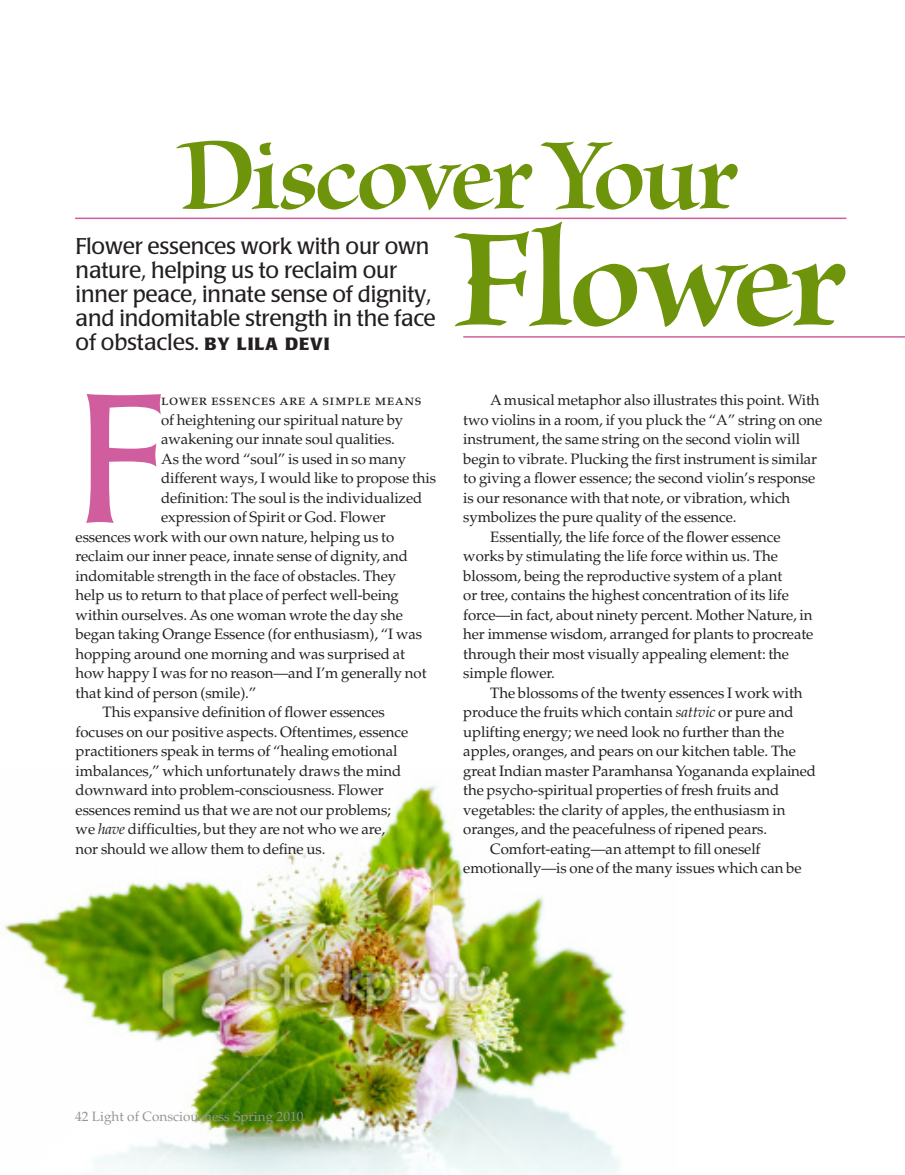
<style>
.page{position:relative;width:905px;height:1175px;background:#fff}
.page>*{position:absolute;margin:0;border:0;box-sizing:border-box;transform-origin:0 0}
.Main_text_Drop_Cap{font:179.85px "Laudatio BQ";color:#d05e9e}
.t1{font:154.5px "Brioso Pro Bold Disp";letter-spacing:-.025em;color:#6e940b}
.t2{font:112.5px "Brioso Pro Bold Disp";letter-spacing:-.03em;color:#6e940b}
.Main_text_No_Indent{font:22.5px/24px "Laudatio BQ";letter-spacing:-.01em;color:#231f20}
.Main_text{font:15px/19.5px "Palatino LT Std";letter-spacing:-.01em;color:#231f20}
.Main_text_Drop_Cap-2{font:15px "Palatino LT Std";letter-spacing:-.01em;color:#231f20}
.t3{font:13.5px "Palatino LT Std";color:#939598}
.s1{font-weight:700;font-size:17.55px}
.s2{font-style:italic}
</style>
<div class="page">
<img style="left:5px;top:785px;width:623px;height:389px">
<hr style="left:463px;top:336px;width:441px;height:2px;background:#d05e9e">
<hr style="left:75px;top:218px;width:771px;height:1px;background:#d05e9e">
<p class="t2" style="left:178px;top:116px;width:562px">Discover Your</p>
<p class="t1" style="left:452px;top:199px;width:396px">Flower</p>
<p class="Main_text_No_Indent" style="left:76px;top:234px;width:362px">Flower essences work with our own nature, helping us to reclaim our inner peace, innate sense of dignity, and indomitable strength in the face of obstacles. <span class="s1">BY LILA DEVI</span></p>
<p class="Main_text_Drop_Cap" style="left:76px;top:359px;width:88px">F</p>
<p class="Main_text_Drop_Cap-2" style="left:161px;top:391px;width:262px">lower essences are a simple means</p>
<p class="Main_text_Drop_Cap-2" style="left:161px;top:411px;width:243px">of heightening our spiritual nature by</p>
<p class="Main_text_Drop_Cap-2" style="left:161px;top:430px;width:235px">awakening our innate soul qualities.</p>
<p class="Main_text_Drop_Cap-2" style="left:161px;top:450px;width:246px">As the word “soul” is used in so many</p>
<p class="Main_text_Drop_Cap-2" style="left:161px;top:469px;width:276px">different ways, I would like to propose this</p>
<p class="Main_text_Drop_Cap-2" style="left:161px;top:489px;width:263px">definition: The soul is the individualized</p>
<p class="Main_text_Drop_Cap-2" style="left:161px;top:508px;width:226px">expression of Spirit or God. Flower</p>
<p class="Main_text_Drop_Cap-2" style="left:76px;top:528px;width:320px">essences work with our own nature, helping us to</p>
<p class="Main_text_Drop_Cap-2" style="left:76px;top:547px;width:334px">reclaim our inner peace, innate sense of dignity, and</p>
<p class="Main_text_Drop_Cap-2" style="left:76px;top:567px;width:322px">indomitable strength in the face of obstacles. They</p>
<p class="Main_text_Drop_Cap-2" style="left:76px;top:586px;width:325px">help us to return to that place of perfect well-being</p>
<p class="Main_text_Drop_Cap-2" style="left:76px;top:606px;width:329px">within ourselves. As one woman wrote the day she</p>
<p class="Main_text_Drop_Cap-2" style="left:76px;top:625px;width:348px">began taking Orange Essence (for enthusiasm), “I was</p>
<p class="Main_text_Drop_Cap-2" style="left:76px;top:645px;width:331px">hopping around one morning and was surprised at</p>
<p class="Main_text_Drop_Cap-2" style="left:76px;top:664px;width:352px">how happy I was for no reason—and I’m generally not</p>
<p class="Main_text_Drop_Cap-2" style="left:76px;top:684px;width:182px">that kind of person (smile).”</p>
<p class="Main_text" style="left:76px;top:702px;width:334px;text-indent:27px">This expansive definition of flower essences focuses on our positive aspects. Oftentimes, essence practitioners speak in terms of “healing emotional imbalances,” which unfortunately draws the mind downward into problem-consciousness. Flower essences remind us that we are not our problems; we <span class="s2">have</span> difficulties, but they are not who we are, nor should we allow them to define us.</p>
<p class="Main_text" style="left:463px;top:390px;width:360px;text-indent:27px">A musical metaphor also illustrates this point. With two violins in a room, if you pluck the “A” string on one instrument, the same string on the second violin will begin to vibrate. Plucking the first instrument is similar to giving a flower essence; the second violin’s response is our resonance with that note, or vibration, which symbolizes the pure quality of the essence.</p>
<p class="Main_text" style="left:463px;top:527px;width:351px;text-indent:27px">Essentially, the life force of the flower essence works by stimulating the life force within us. The blossom, being the reproductive system of a plant<br>or tree, contains the highest concentration of its life force—in fact, about ninety percent. Mother Nature, in her immense wisdom, arranged for plants to procreate through their most visually appealing element: the simple flower.</p>
<p class="Main_text" style="left:463px;top:683px;width:354px;text-indent:27px">The blossoms of the twenty essences I work with produce the fruits which contain <span class="s2">sattvic</span> or pure and uplifting energy; we need look no further than the apples, oranges, and pears on our kitchen table. The great Indian master Paramhansa Yogananda explained the psycho-spiritual properties of fresh fruits and vegetables: the clarity of apples, the enthusiasm in oranges, and the peacefulness of ripened pears.</p>
<p class="Main_text" style="left:463px;top:839px;width:340px;text-indent:27px">Comfort-eating—an attempt to fill oneself emotionally—is one of the many issues which can be</p>
<p class="t3" style="left:75px;top:1108px;width:230px">42 Light of Consciousness Spring 2010</p>
</div>
